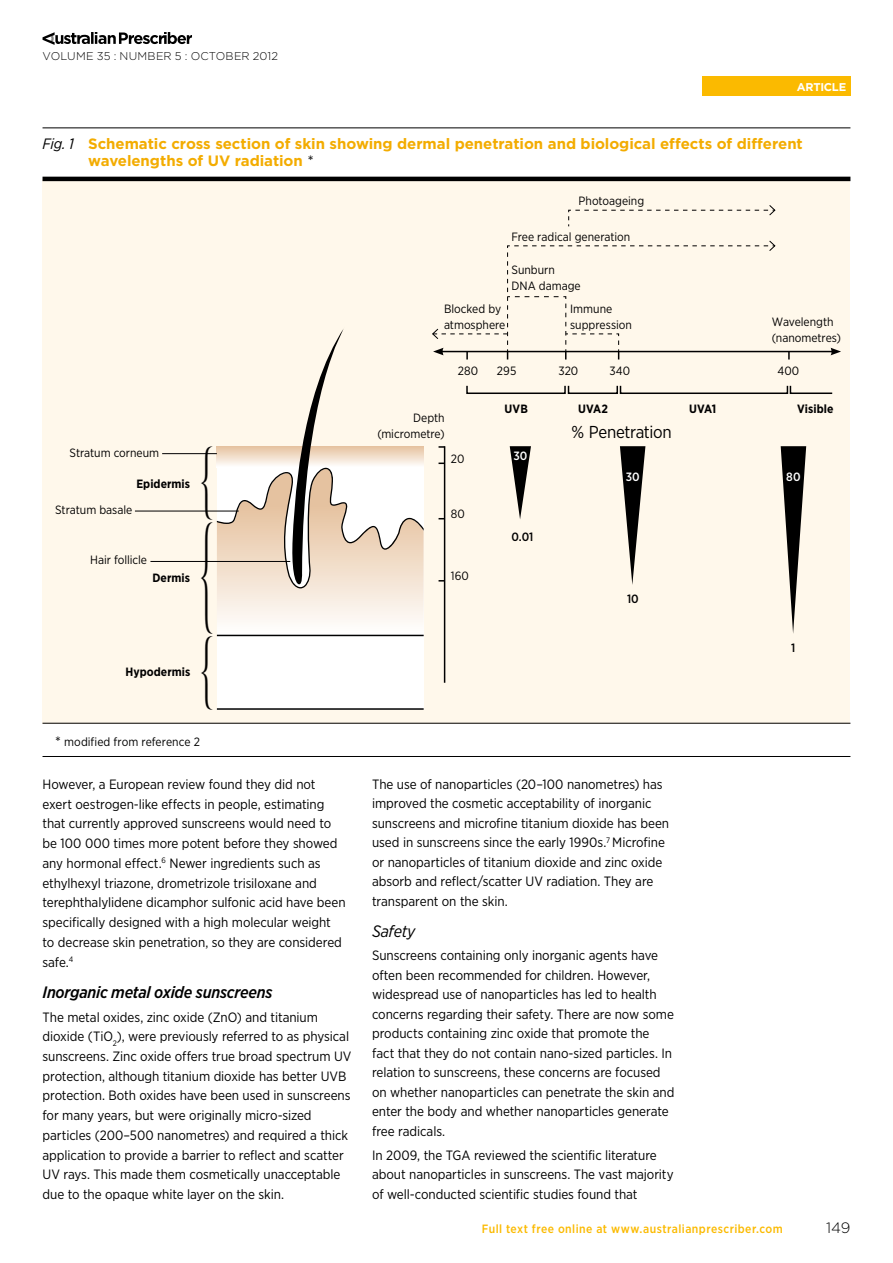
<style>
.page{position:relative;width:893px;height:1263px;background:#fff}
.page>*{position:absolute;margin:0;border:0;box-sizing:border-box;transform-origin:0 0}
.t1{font:134.55px "Letter Gothic Std";color:#000;scale:.37 1}
.t2{font:88.95px "Letter Gothic Std";color:#000;scale:.56 1}
.t3{font:88.5px "Letter Gothic Std";color:#000;scale:.56 1}
.t4{font:17.25px "Gotham Narrow";letter-spacing:-.02em;color:#000}
.t5{font:italic 500 16.5px "Gotham Narrow";letter-spacing:-.015em;color:#000}
.t6{font:italic 16.5px "Gotham Narrow";letter-spacing:-.02em;color:#000}
.t7{font:700 15px/17.2px "Gotham";letter-spacing:-.005em;color:#f3ac00}
.t8{font:300 15px "Gotham";color:#000}
.t9{font:13.5px/19.8px "Gotham Narrow";letter-spacing:-.005em;color:#000}
.t10{font:12px/16.5px "Gotham Narrow";color:#000}
.t11{font:500 12px "Gotham Narrow";letter-spacing:.035em;color:#fbba00}
.t12{font:700 12px "Gotham Narrow";letter-spacing:.005em;color:#000}
.t13{font:500 12px "Gotham Narrow";color:#000}
.t14{font:500 12px "Gotham Narrow";color:#fff}
.t15{font:300 11.25px "Gotham";letter-spacing:.015em;color:#000}
.t16{font:700 11.25px "Gotham";letter-spacing:-.02em;color:#fff}
.s1{font-family:"Gotham Narrow";font-weight:400;font-style:italic;color:#000}
.s2{font-weight:400;color:#000}
.s3{font-size:15px}
</style>
<div class="page">
<div style="left:702px;top:77px;width:148px;height:19px;background:#fbba00"></div>
<svg style="left:43px;top:32px;width:149px;height:13px"></svg>
<div style="left:43px;top:179px;width:807px;height:544px;background:#fff8eb"></div>
<hr style="left:43px;top:128px;width:807px;height:1px;background:#000">
<hr style="left:43px;top:177px;width:807px;height:4px;background:#000">
<hr style="left:43px;top:723px;width:807px;height:1px;background:#000">
<hr style="left:43px;top:756px;width:807px;height:1px;background:#000">
<div style="left:217px;top:446px;width:207px;height:264px;background:#fff"></div>
<hr style="left:217px;top:635px;width:207px;height:1px;background:#000">
<hr style="left:217px;top:708px;width:207px;height:2px;background:#000">
<hr style="left:444px;top:446px;width:1px;height:237px;background:#000">
<hr style="left:162px;top:453px;width:55px;height:1px;background:#000">
<hr style="left:135px;top:511px;width:104px;height:1px;background:#000">
<hr style="left:150px;top:561px;width:140px;height:1px;background:#000">
<svg style="left:510px;top:446px;width:21px;height:73px"></svg>
<svg style="left:620px;top:446px;width:25px;height:139px"></svg>
<svg style="left:781px;top:446px;width:25px;height:188px"></svg>
<hr style="left:441px;top:351px;width:392px;height:1px;background:#000">
<svg style="left:830px;top:348px;width:11px;height:7px"></svg>
<svg style="left:788px;top:352px;width:2px;height:7px"></svg>
<div style="left:466px;top:385px;width:100px;height:9px;border:2px solid #000"></div>
<div style="left:568px;top:385px;width:50px;height:9px;border:2px solid #000"></div>
<div style="left:620px;top:385px;width:168px;height:9px;border:2px solid #000"></div>
<svg style="left:789px;top:385px;width:44px;height:9px"></svg>
<svg style="left:568px;top:205px;width:208px;height:22px"></svg>
<svg style="left:432px;top:240px;width:344px;height:119px"></svg>
<svg style="left:217px;top:329px;width:207px;height:306px"></svg>
<p class="t15" style="left:43px;top:48px;width:237px">VOLUME 35 : NUMBER 5 : OCTOBER 2012</p>
<p class="t16" style="left:797px;top:79px;width:51px">article</p>
<p class="t7" style="left:88px;top:135px;width:716px;text-indent:-46px"><span class="s1">Fig. 1</span> Schematic cross section of skin showing dermal penetration and biological effects of different wavelengths of UV radiation <span class="s2">*</span></p>
<p class="t10" style="left:70px;top:444px;width:91px">Stratum corneum</p>
<p class="t12" style="left:136px;top:476px;width:55px">Epidermis</p>
<p class="t10" style="left:55px;top:501px;width:79px">Stratum basale</p>
<p class="t10" style="left:90px;top:551px;width:58px">Hair follicle</p>
<p class="t12" style="left:153px;top:570px;width:39px">Dermis</p>
<p class="t12" style="left:126px;top:664px;width:66px">Hypodermis</p>
<h3 class="t3" style="left:192px;top:430px;width:54px">{</h3>
<h1 class="t1" style="left:192px;top:497px;width:81px">{</h1>
<h2 class="t2" style="left:192px;top:619px;width:55px">{</h2>
<p class="t10" style="left:55px;top:733px;width:146px"><span class="s3">*</span> modified from reference 2</p>
<p class="t9" style="left:43px;top:774px;width:305px">However, a European review found they did not exert oestrogen-like effects in people, estimating that currently approved sunscreens would need to be 100 000 times more potent before they showed any hormonal effect.<sup>6</sup> Newer ingredients such as ethylhexyl triazone, drometrizole trisiloxane and terephthalylidene dicamphor sulfonic acid have been specifically designed with a high molecular weight to decrease skin penetration, so they are considered safe.<sup>4</sup></p>
<p class="t5" style="left:43px;top:981px;width:231px">Inorganic metal oxide sunscreens</p>
<p class="t9" style="left:43px;top:1006px;width:310px">The metal oxides, zinc oxide (ZnO) and titanium dioxide (TiO<sub>2</sub>), were previously referred to as physical sunscreens. Zinc oxide offers true broad spectrum UV protection, although titanium dioxide has better UVB protection. Both oxides have been used in sunscreens for many years, but were originally micro-sized particles (200–500 nanometres) and required a thick application to provide a barrier to reflect and scatter UV rays. This made them cosmetically unacceptable due to the opaque white layer on the skin.</p>
<p class="t10" style="left:579px;top:192px;width:67px">Photoageing</p>
<p class="t10" style="left:511px;top:228px;width:120px">Free radical generation</p>
<p class="t10" style="left:511px;top:261px;width:71px">Sunburn<br>DNA damage</p>
<p class="t10" style="left:444px;top:300px;width:63px">Blocked by atmosphere</p>
<p class="t10" style="left:570px;top:300px;width:63px">Immune suppression</p>
<p class="t10" style="left:458px;top:363px;width:22px">280</p>
<p class="t10" style="left:497px;top:363px;width:21px">295</p>
<p class="t10" style="left:558px;top:363px;width:21px">320</p>
<p class="t10" style="left:609px;top:363px;width:22px">340</p>
<p class="t10" style="left:777px;top:363px;width:23px">400</p>
<p class="t12" style="left:505px;top:401px;width:25px">UVB</p>
<p class="t12" style="left:578px;top:401px;width:31px">UVA2</p>
<p class="t12" style="left:689px;top:401px;width:29px">UVA1</p>
<p class="t12" style="left:797px;top:401px;width:38px">Visible</p>
<p class="t14" style="left:513px;top:448px;width:15px">30</p>
<p class="t14" style="left:626px;top:469px;width:15px">30</p>
<p class="t14" style="left:786px;top:469px;width:16px">80</p>
<p class="t10" style="left:772px;top:313px;width:70px">Wavelength (nanometres)</p>
<p class="t10" style="left:377px;top:409px;width:69px;text-align:right">Depth (micrometre)</p>
<p class="t4" style="left:572px;top:421px;width:102px">% Penetration</p>
<p class="t10" style="left:451px;top:450px;width:15px">20</p>
<p class="t10" style="left:451px;top:505px;width:16px">80</p>
<p class="t10" style="left:451px;top:567px;width:20px">160</p>
<p class="t13" style="left:511px;top:529px;width:24px">0.01</p>
<p class="t13" style="left:627px;top:591px;width:13px">10</p>
<p class="t13" style="left:791px;top:640px;width:6px">1</p>
<p class="t9" style="left:372px;top:774px;width:299px">The use of nanoparticles (20–100 nanometres) has improved the cosmetic acceptability of inorganic sunscreens and microfine titanium dioxide has been used in sunscreens since the early 1990s.<sup>7</sup> Microfine or nanoparticles of titanium dioxide and zinc oxide absorb and reflect/scatter UV radiation. They are transparent on the skin.</p>
<p class="t6" style="left:372px;top:920px;width:45px">Safety</p>
<p class="t9" style="left:372px;top:945px;width:304px">Sunscreens containing only inorganic agents have often been recommended for children. However, widespread use of nanoparticles has led to health concerns regarding their safety. There are now some products containing zinc oxide that promote the fact that they do not contain nano-sized particles. In relation to sunscreens, these concerns are focused on whether nanoparticles can penetrate the skin and enter the body and whether nanoparticles generate free radicals.</p>
<p class="t9" style="left:372px;top:1145px;width:303px">In 2009, the TGA reviewed the scientific literature about nanoparticles in sunscreens. The vast majority of well-conducted scientific studies found that</p>
<p class="t11" style="left:482px;top:1221px;width:302px">Full text free online at www.australianprescriber.com</p>
<p class="t8" style="left:826px;top:1218px;width:26px">149</p>
</div>
